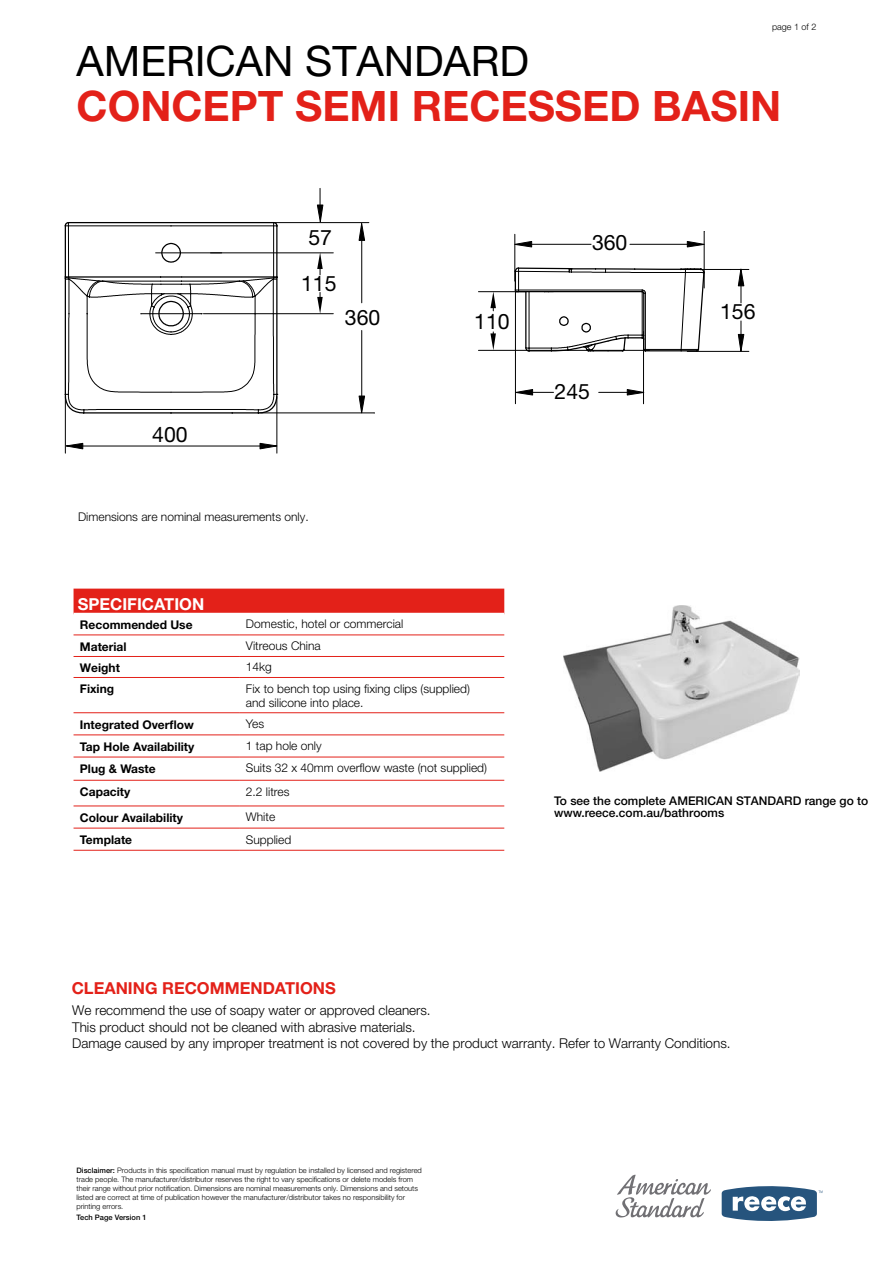
<style>
.page{position:relative;width:893px;height:1263px;background:#fff}
.page>*{position:absolute;margin:0;border:0;box-sizing:border-box;transform-origin:0 0}
.t1{font:700 42px "Helvetica Neue";color:#e32119}
.t2{font:42px "Helvetica Neue";color:#000}
.t3{font:21.3px "Helvetica Neue";color:#000}
.t4{font:700 16.5px "Helvetica Neue";color:#e32119}
.t5{font:700 16.5px "Helvetica Neue";color:#fff}
.t6{font:300 13.5px/16.2px "Helvetica Neue";color:#000}
.t7{font:300 12px/14.4px "Helvetica Neue";color:#000}
.t8{font:700 12px "Helvetica Neue";color:#000}
.t9{font:500 12px/12px "Helvetica Neue";color:#000}
.t10{font:300 9px "Helvetica Neue";color:#000}
.t11{font:300 7.5px/9px "Helvetica Neue";color:#000}
.t12{font:500 7.5px "Helvetica Neue";color:#000}
.s1{font-weight:500}
</style>
<div class="page">
<svg style="left:74px;top:713px;width:430px;height:115px"></svg>
<hr style="left:74px;top:712px;width:166px;height:1px;background:#e32119">
<hr style="left:240px;top:712px;width:264px;height:1px;background:#e32119">
<hr style="left:74px;top:734px;width:166px;height:1px;background:#e32119">
<hr style="left:240px;top:734px;width:264px;height:1px;background:#e32119">
<hr style="left:74px;top:757px;width:166px;height:1px;background:#e32119">
<hr style="left:240px;top:757px;width:264px;height:1px;background:#e32119">
<hr style="left:74px;top:780px;width:166px;height:1px;background:#e32119">
<hr style="left:240px;top:780px;width:264px;height:1px;background:#e32119">
<hr style="left:74px;top:805px;width:166px;height:1px;background:#e32119">
<hr style="left:240px;top:805px;width:264px;height:1px;background:#e32119">
<hr style="left:74px;top:828px;width:166px;height:1px;background:#e32119">
<hr style="left:240px;top:828px;width:264px;height:1px;background:#e32119">
<hr style="left:74px;top:850px;width:166px;height:1px;background:#e32119">
<hr style="left:240px;top:850px;width:264px;height:1px;background:#e32119">
<svg style="left:74px;top:589px;width:430px;height:47px"></svg>
<hr style="left:74px;top:634px;width:166px;height:1px;background:#e32119">
<hr style="left:240px;top:634px;width:264px;height:1px;background:#e32119">
<hr style="left:65px;top:226px;width:1px;height:51px;background:#000">
<hr style="left:68px;top:223px;width:1px;height:54px;background:#000">
<hr style="left:68px;top:222px;width:206px;height:1px;background:#000">
<hr style="left:273px;top:223px;width:1px;height:54px;background:#000">
<hr style="left:276px;top:226px;width:1px;height:51px;background:#000">
<svg style="left:272px;top:223px;width:6px;height:4px"></svg>
<hr style="left:171px;top:226px;width:103px;height:1px;background:#000">
<hr style="left:68px;top:226px;width:103px;height:1px;background:#000">
<svg style="left:64px;top:222px;width:6px;height:5px"></svg>
<hr style="left:156px;top:253px;width:66px;height:1px;background:#000">
<hr style="left:274px;top:222px;width:95px;height:1px;background:#000">
<svg style="left:317px;top:188px;width:6px;height:34px"></svg>
<svg style="left:160px;top:242px;width:22px;height:21px"></svg>
<hr style="left:260px;top:413px;width:114px;height:1px;background:#000">
<hr style="left:361px;top:232px;width:1px;height:71px;background:#000">
<hr style="left:361px;top:330px;width:1px;height:71px;background:#000">
<svg style="left:359px;top:396px;width:6px;height:17px"></svg>
<svg style="left:359px;top:223px;width:6px;height:18px"></svg>
<hr style="left:515px;top:234px;width:1px;height:47px;background:#000">
<hr style="left:704px;top:232px;width:1px;height:56px;background:#000">
<hr style="left:523px;top:244px;width:68px;height:1px;background:#000">
<hr style="left:630px;top:244px;width:63px;height:1px;background:#000">
<svg style="left:687px;top:241px;width:17px;height:6px"></svg>
<svg style="left:515px;top:241px;width:17px;height:6px"></svg>
<hr style="left:203px;top:313px;width:130px;height:1px;background:#000">
<hr style="left:210px;top:253px;width:123px;height:1px;background:#000">
<svg style="left:317px;top:292px;width:6px;height:22px"></svg>
<svg style="left:317px;top:252px;width:6px;height:23px"></svg>
<hr style="left:478px;top:291px;width:47px;height:1px;background:#000">
<hr style="left:478px;top:350px;width:171px;height:1px;background:#000">
<svg style="left:490px;top:332px;width:6px;height:18px"></svg>
<svg style="left:490px;top:292px;width:6px;height:19px"></svg>
<hr style="left:277px;top:396px;width:1px;height:57px;background:#000">
<hr style="left:65px;top:396px;width:1px;height:57px;background:#000">
<hr style="left:75px;top:446px;width:192px;height:1px;background:#000">
<svg style="left:260px;top:443px;width:17px;height:6px"></svg>
<svg style="left:66px;top:443px;width:17px;height:6px"></svg>
<svg style="left:64px;top:276px;width:214px;height:138px"></svg>
<hr style="left:690px;top:269px;width:59px;height:1px;background:#000">
<hr style="left:687px;top:351px;width:62px;height:1px;background:#000">
<hr style="left:741px;top:273px;width:1px;height:30px;background:#000">
<svg style="left:738px;top:321px;width:6px;height:30px"></svg>
<svg style="left:738px;top:270px;width:6px;height:16px"></svg>
<hr style="left:515px;top:292px;width:1px;height:112px;background:#000">
<hr style="left:643px;top:331px;width:1px;height:73px;background:#000">
<svg style="left:515px;top:389px;width:38px;height:6px"></svg>
<svg style="left:599px;top:389px;width:44px;height:6px"></svg>
<svg style="left:615px;top:1175px;width:96px;height:42px"></svg>
<img style="left:564px;top:606px;width:236px;height:165px">
<svg style="left:681px;top:650px;width:12px;height:8px"></svg>
<hr style="left:74px;top:656px;width:166px;height:1px;background:#e32119">
<hr style="left:240px;top:656px;width:264px;height:1px;background:#e32119">
<hr style="left:74px;top:677px;width:166px;height:1px;background:#e32119">
<hr style="left:240px;top:677px;width:264px;height:1px;background:#e32119">
<svg style="left:514px;top:267px;width:192px;height:86px"></svg>
<svg style="left:722px;top:1186px;width:100px;height:35px"></svg>
<p class="t10" style="left:772px;top:21px;width:46px">page 1 of 2</p>
<h1 class="t2" style="left:77px;top:36px;width:454px">AMERICAN STANDARD</h1>
<h1 class="t1" style="left:77px;top:80px;width:706px">CONCEPT SEMI RECESSED BASIN</h1>
<h2 class="t3" style="left:308px;top:224px;width:25px">57</h2>
<h2 class="t3" style="left:592px;top:229px;width:37px">360</h2>
<h2 class="t3" style="left:301px;top:271px;width:37px">115</h2>
<h2 class="t3" style="left:345px;top:304px;width:37px">360</h2>
<h2 class="t3" style="left:152px;top:421px;width:37px">400</h2>
<h3 class="t7" style="left:78px;top:509px;width:232px">Dimensions are nominal measurements only.</h3>
<h3 class="t5" style="left:78px;top:594px;width:128px">SPECIFICATION</h3>
<h3 class="t8" style="left:80px;top:617px;width:114px">Recommended Use</h3>
<h3 class="t7" style="left:246px;top:616px;width:159px">Domestic, hotel or commercial</h3>
<h3 class="t8" style="left:80px;top:639px;width:48px">Material</h3>
<h3 class="t7" style="left:246px;top:639px;width:76px">Vitreous China</h3>
<h3 class="t8" style="left:80px;top:660px;width:41px">Weight</h3>
<h3 class="t7" style="left:246px;top:660px;width:28px">14kg</h3>
<h2 class="t3" style="left:474px;top:309px;width:37px">110</h2>
<h3 class="t8" style="left:80px;top:681px;width:36px">Fixing</h3>
<h3 class="t7" style="left:246px;top:681px;width:226px">Fix to bench top using fixing clips (supplied) and silicone into place.</h3>
<h3 class="t8" style="left:80px;top:717px;width:115px">Integrated Overflow</h3>
<h3 class="t7" style="left:246px;top:716px;width:20px">Yes</h3>
<h3 class="t8" style="left:80px;top:739px;width:116px">Tap Hole Availability</h3>
<h3 class="t7" style="left:246px;top:738px;width:77px">1 tap hole only</h3>
<h3 class="t8" style="left:80px;top:761px;width:77px">Plug &amp; Waste</h3>
<h3 class="t7" style="left:246px;top:761px;width:243px">Suits 32 x 40mm overflow waste (not supplied)</h3>
<h3 class="t8" style="left:80px;top:784px;width:52px">Capacity</h3>
<h3 class="t7" style="left:246px;top:784px;width:45px">2.2 litres</h3>
<h3 class="t8" style="left:80px;top:810px;width:105px">Colour Availability</h3>
<h3 class="t7" style="left:246px;top:810px;width:31px">White</h3>
<h3 class="t8" style="left:80px;top:832px;width:54px">Template</h3>
<h3 class="t7" style="left:246px;top:832px;width:47px">Supplied</h3>
<h2 class="t3" style="left:555px;top:379px;width:37px">245</h2>
<h2 class="t3" style="left:720px;top:299px;width:37px">156</h2>
<h3 class="t9" style="left:554px;top:794px;width:316px">To see the complete AMERICAN STANDARD range go to www.reece.com.au/bathrooms</h3>
<h3 class="t4" style="left:72px;top:978px;width:266px">CLEANING RECOMMENDATIONS</h3>
<h3 class="t6" style="left:72px;top:1002px;width:660px">We recommend the use of soapy water or approved cleaners.<br>This product should not be cleaned with abrasive materials.<br>Damage caused by any improper treatment is not covered by the product warranty. Refer to Warranty Conditions.</h3>
<p class="t11" style="left:77px;top:1165px;width:347px"><span class="s1">Disclaimer:</span> Products in this specification manual must by regulation be installed by licensed and registered trade people. The manufacturer/distributor reserves the right to vary specifications or delete models from their range without prior notification. Dimensions are nominal measurements only. Dimensions and setouts listed are correct at time of publication however the manufacturer/distributor takes no responsibility for printing errors.</p>
<p class="t12" style="left:77px;top:1212px;width:72px">Tech Page Version 1</p>
</div>
